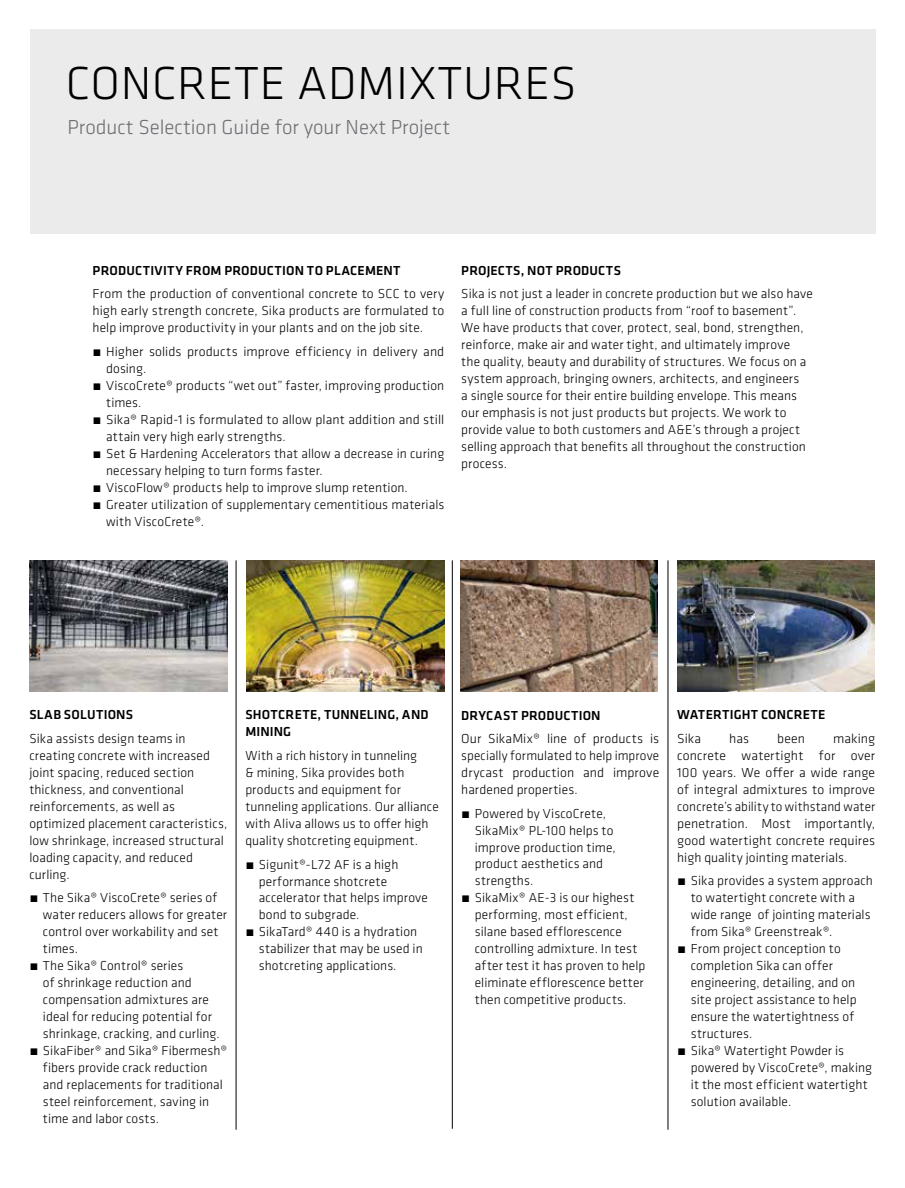
<style>
.page{position:relative;width:905px;height:1188px;background:#fff}
.page>*{position:absolute;margin:0;border:0;box-sizing:border-box;transform-origin:0 0}
.t1{font:300 48px "Klavika";letter-spacing:.015em;color:#000}
.t2{font:300 21px "Klavika";color:#6d6e71}
.t3{font:300 13.5px/17px "Klavika";letter-spacing:.01em;color:#000;text-align:justify}
.t4{font:500 13.5px/17px "Klavika";letter-spacing:.015em;color:#000}
</style>
<div class="page">
<div style="left:30px;top:30px;width:845px;height:204px;background:#e6e7e8"></div>
<img style="left:30px;top:560px;width:197px;height:131px">
<img style="left:460px;top:560px;width:198px;height:131px">
<img style="left:247px;top:560px;width:197px;height:131px">
<img style="left:677px;top:560px;width:197px;height:131px">
<hr style="left:236px;top:560px;width:1px;height:570px;background:#000">
<hr style="left:452px;top:560px;width:1px;height:569px;background:#000">
<hr style="left:667px;top:560px;width:1px;height:570px;background:#000">
<h1 class="t1" style="left:66px;top:54px;width:512px">CONCRETE ADMIXTURES</h1>
<h2 class="t2" style="left:67px;top:114px;width:384px">Product Selection Guide for your Next Project</h2>
<p class="t4" style="left:93px;top:261px;width:309px">PRODUCTIVITY FROM PRODUCTION TO PLACEMENT</p>
<p class="t3" style="left:93px;top:285px;width:353px">From the production of conventional concrete to SCC to very high early strength concrete, Sika products are formulated to help improve productivity in your plants and on the job site.</p>
<p class="t3" style="left:93px;top:343px;width:353px">̃ Higher solids products improve efficiency in delivery and</p>
<p class="t3" style="left:106px;top:360px;width:42px">dosing.</p>
<p class="t3" style="left:93px;top:377px;width:353px">̃ ViscoCrete® products “wet out” faster, improving production</p>
<p class="t3" style="left:106px;top:394px;width:37px">times.</p>
<p class="t3" style="left:93px;top:411px;width:353px">̃ Sika® Rapid-1 is formulated to allow plant addition and still</p>
<p class="t3" style="left:106px;top:428px;width:181px">attain very high early strengths.</p>
<p class="t3" style="left:93px;top:445px;width:353px">̃ Set &amp; Hardening Accelerators that allow a decrease in curing</p>
<p class="t3" style="left:106px;top:462px;width:218px">necessary helping to turn forms faster.</p>
<p class="t3" style="left:93px;top:479px;width:317px">̃ ViscoFlow® products help to improve slump retention.</p>
<p class="t3" style="left:93px;top:495px;width:353px">̃ Greater utilization of supplementary cementitious materials</p>
<p class="t3" style="left:106px;top:512px;width:99px">with ViscoCrete®.</p>
<p class="t4" style="left:461px;top:261px;width:161px">PROJECTS, NOT PRODUCTS</p>
<p class="t3" style="left:461px;top:285px;width:353px;text-align:left">Sika is not just a leader in concrete production but we also have a full line of construction products from “roof to basement”.<br>We have products that cover, protect, seal, bond, strengthen, reinforce, make air and water tight, and ultimately improve<br>the quality, beauty and durability of structures. We focus on a system approach, bringing owners, architects, and engineers<br>a single source for their entire building envelope. This means our emphasis is not just products but projects. We work to provide value to both customers and A&amp;E’s through a project selling approach that benefits all throughout the construction process.</p>
<p class="t4" style="left:29px;top:706px;width:105px">SLAB SOLUTIONS</p>
<p class="t3" style="left:29px;top:730px;width:199px;text-align:left">Sika assists design teams in creating concrete with increased joint spacing, reduced section thickness, and conventional reinforcements, as well as optimized placement caracteristics, low shrinkage, increased structural loading capacity, and reduced curling.</p>
<p class="t3" style="left:29px;top:889px;width:189px">̃ The Sika® ViscoCrete® series of</p>
<p class="t3" style="left:43px;top:906px;width:186px">water reducers allows for greater</p>
<p class="t3" style="left:43px;top:923px;width:177px">control over workability and set</p>
<p class="t3" style="left:43px;top:940px;width:37px">times.</p>
<p class="t3" style="left:29px;top:957px;width:155px">̃ The Sika® Control® series</p>
<p class="t3" style="left:43px;top:974px;width:150px">of shrinkage reduction and</p>
<p class="t3" style="left:43px;top:991px;width:168px">compensation admixtures are</p>
<p class="t3" style="left:43px;top:1008px;width:170px">ideal for reducing potential for</p>
<p class="t3" style="left:43px;top:1025px;width:178px">shrinkage, cracking, and curling.</p>
<p class="t3" style="left:29px;top:1042px;width:199px">̃ SikaFiber® and Sika® Fibermesh®</p>
<p class="t3" style="left:43px;top:1059px;width:166px">fibers provide crack reduction</p>
<p class="t3" style="left:43px;top:1076px;width:181px">and replacements for traditional</p>
<p class="t3" style="left:43px;top:1093px;width:168px">steel reinforcement, saving in</p>
<p class="t3" style="left:43px;top:1110px;width:118px">time and labor costs.</p>
<p class="t4" style="left:245px;top:706px;width:185px">SHOTCRETE, TUNNELING, AND<br>MINING</p>
<p class="t3" style="left:245px;top:747px;width:195px;text-align:left">With a rich history in tunneling<br>&amp; mining, Sika provides both products and equipment for tunneling applications. Our alliance with Aliva allows us to offer high quality shotcreting equipment.</p>
<p class="t3" style="left:245px;top:855px;width:154px">̃ Sigunit®-L72 AF is a high</p>
<p class="t3" style="left:259px;top:872px;width:130px">performance shotcrete</p>
<p class="t3" style="left:259px;top:889px;width:171px">accelerator that helps improve</p>
<p class="t3" style="left:259px;top:906px;width:102px">bond to subgrade.</p>
<p class="t3" style="left:245px;top:923px;width:173px">̃ SikaTard® 440 is a hydration</p>
<p class="t3" style="left:259px;top:940px;width:165px">stabilizer that may be used in</p>
<p class="t3" style="left:259px;top:957px;width:139px">shotcreting applications.</p>
<p class="t4" style="left:461px;top:706px;width:141px">DRYCAST PRODUCTION</p>
<p class="t3" style="left:461px;top:730px;width:199px">Our SikaMix® line of products is specially formulated to help improve drycast production and improve hardened properties.</p>
<p class="t3" style="left:461px;top:805px;width:146px">̃ Powered by ViscoCrete,</p>
<p class="t3" style="left:475px;top:821px;width:140px">SikaMix® PL-100 helps to</p>
<p class="t3" style="left:475px;top:838px;width:142px">improve production time,</p>
<p class="t3" style="left:475px;top:855px;width:130px">product aesthetics and</p>
<p class="t3" style="left:475px;top:872px;width:60px">strengths.</p>
<p class="t3" style="left:461px;top:889px;width:175px">̃ SikaMix® AE-3 is our highest</p>
<p class="t3" style="left:475px;top:906px;width:154px">performing, most efficient,</p>
<p class="t3" style="left:475px;top:923px;width:148px">silane based efflorescence</p>
<p class="t3" style="left:475px;top:940px;width:164px">controlling admixture. In test</p>
<p class="t3" style="left:475px;top:957px;width:172px">after test it has proven to help</p>
<p class="t3" style="left:475px;top:974px;width:170px">eliminate efflorescence better</p>
<p class="t3" style="left:475px;top:991px;width:153px">then competitive products.</p>
<p class="t4" style="left:677px;top:706px;width:150px">WATERTIGHT CONCRETE</p>
<p class="t3" style="left:677px;top:730px;width:25px">Sika</p>
<p class="t3" style="left:729px;top:730px;width:21px">has</p>
<p class="t3" style="left:777px;top:730px;width:29px">been</p>
<p class="t3" style="left:677px;top:730px;width:199px;text-indent:156px">making concrete watertight for over 100 years. We offer a wide range of integral admixtures to improve concrete’s ability to withstand water penetration. Most importantly, good watertight concrete requires high quality jointing materials.</p>
<p class="t3" style="left:677px;top:872px;width:197px">̃ Sika provides a system approach</p>
<p class="t3" style="left:690px;top:889px;width:166px">to watertight concrete with a</p>
<p class="t3" style="left:690px;top:906px;width:181px">wide range of jointing materials</p>
<p class="t3" style="left:690px;top:923px;width:143px">from Sika® Greenstreak®.</p>
<p class="t3" style="left:677px;top:940px;width:165px">̃ From project conception to</p>
<p class="t3" style="left:690px;top:957px;width:144px">completion Sika can offer</p>
<p class="t3" style="left:690px;top:974px;width:166px">engineering, detailing, and on</p>
<p class="t3" style="left:690px;top:991px;width:167px">site project assistance to help</p>
<p class="t3" style="left:690px;top:1008px;width:165px">ensure the watertightness of</p>
<p class="t3" style="left:690px;top:1025px;width:63px">structures.</p>
<p class="t3" style="left:677px;top:1042px;width:168px">̃ Sika® Watertight Powder is</p>
<p class="t3" style="left:690px;top:1059px;width:183px">powered by ViscoCrete®, making</p>
<p class="t3" style="left:690px;top:1076px;width:178px">it the most efficient watertight</p>
<p class="t3" style="left:690px;top:1093px;width:102px">solution available.</p>
</div>
